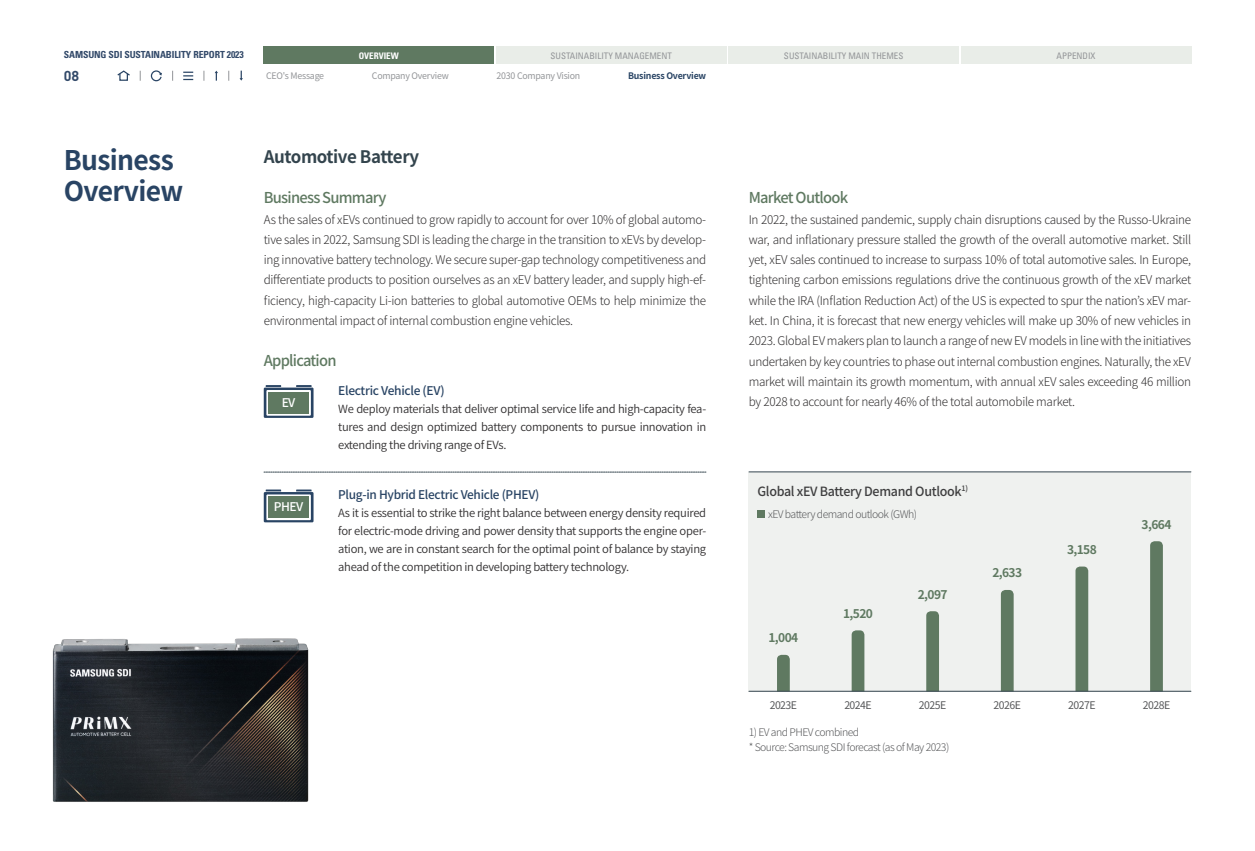
<style>
.page{position:relative;width:1255px;height:851px;background:#fff}
.page>*{position:absolute;margin:0;border:0;box-sizing:border-box;transform-origin:0 0}
.t1{font:700 27px/30px "Noto Sans CJ Kkr";letter-spacing:-.025em;color:#294464}
.t2{font:700 17.25px "Noto Sans CJ Kkr";letter-spacing:-.025em;color:#33444d}
.t3{font:500 15px "Noto Sans CJ Kkr";letter-spacing:-.05em;color:#5f7961}
.t4{font:700 14.25px "DIN Pro";color:#334a6a}
.t5{font:500 12.75px "Noto Sans CJ Kkr";letter-spacing:-.025em;color:#3e3e3f}
.t6{font:300 12px/20.2px "Noto Sans CJ Kkr";letter-spacing:-.025em;color:#312f30;text-align:justify}
.t7{font:500 12px "Noto Sans CJ Kkr";letter-spacing:-.025em;color:#294464}
.t8{font:700 12px "Noto Sans CJ Kkr";letter-spacing:-.05em;color:#5f7961}
.t9{font:500 12px "Noto Sans CJ Kkr";letter-spacing:-.05em;color:#fff}
.t10{font:600 11.25px/18px "Noto Sans CJ Kkr";letter-spacing:-.025em;color:#312f30;text-align:justify}
.t11{font:300 10.5px/15px "Noto Sans CJ Kkr";letter-spacing:-.05em;color:#57585a}
.t12{font:10.5px "Noto Sans CJ Kkr";letter-spacing:-.05em;color:#57585a}
.t13{font:700 condensed 9.75px "Univers LT Std";letter-spacing:-.01em;color:#334a6a}
.t14{font:condensed 9px "Univers LT Std";color:#939598}
.t15{font:9px "Noto Sans CJ Kkr";letter-spacing:-.025em;color:#939598}
.t16{font:700 9px "Noto Sans CJ Kkr";letter-spacing:-.025em;color:#294464}
.t17{font:700 condensed 9px "Univers LT Std";color:#fff}
</style>
<div class="page">
<div style="left:264px;top:47px;width:230px;height:17px;background:#5f7961"></div>
<div style="left:961px;top:47px;width:230px;height:17px;background:#e9ede8"></div>
<div style="left:496px;top:47px;width:230px;height:17px;background:#e9ede8"></div>
<div style="left:728px;top:47px;width:230px;height:17px;background:#e9ede8"></div>
<div style="left:119px;top:73px;width:9px;height:8px;border:1px solid #294464"></div>
<svg style="left:117px;top:70px;width:13px;height:7px"></svg>
<svg style="left:183px;top:72px;width:10px;height:8px"></svg>
<svg style="left:150px;top:70px;width:12px;height:12px"></svg>
<svg style="left:215px;top:71px;width:3px;height:10px"></svg>
<svg style="left:239px;top:71px;width:4px;height:10px"></svg>
<div style="left:748px;top:472px;width:443px;height:219px;background:#eff1ef"></div>
<svg style="left:264px;top:385px;width:49px;height:33px"></svg>
<svg style="left:264px;top:489px;width:49px;height:33px"></svg>
<hr style="left:749px;top:471px;width:441px;height:1px;background:#33444d">
<svg style="left:777px;top:654px;width:12px;height:37px"></svg>
<div style="left:757px;top:509px;width:8px;height:8px;background:#5f7961"></div>
<svg style="left:1000px;top:590px;width:13px;height:101px"></svg>
<svg style="left:851px;top:630px;width:13px;height:61px"></svg>
<svg style="left:1075px;top:566px;width:13px;height:125px"></svg>
<svg style="left:926px;top:611px;width:13px;height:80px"></svg>
<svg style="left:1150px;top:541px;width:12px;height:150px"></svg>
<hr style="left:749px;top:691px;width:441px;height:1px;background:#33444d">
<img style="left:52px;top:638px;width:257px;height:164px">
<svg style="left:264px;top:472px;width:442px;height:1px"></svg>
<p class="t13" style="left:64px;top:49px;width:181px">SAMSUNG SDI SUSTAINABILITY REPORT 2023</p>
<p class="t4" style="left:64px;top:66px;width:17px">08</p>
<p class="t17" style="left:359px;top:50px;width:42px">OVERVIEW</p>
<p class="t14" style="left:550px;top:50px;width:123px">SUSTAINABILITY MANAGEMENT</p>
<p class="t14" style="left:784px;top:50px;width:121px">SUSTAINABILITY MAIN THEMES</p>
<p class="t14" style="left:1056px;top:50px;width:41px">APPENDIX</p>
<p class="t15" style="left:266px;top:70px;width:60px">CEO's Message</p>
<p class="t15" style="left:372px;top:70px;width:78px">Company Overview</p>
<p class="t15" style="left:496px;top:70px;width:85px">2030 Company Vision</p>
<p class="t16" style="left:628px;top:70px;width:80px">Business Overview</p>
<h1 class="t1" style="left:64px;top:146px;width:121px">Business<br>Overview</h1>
<h2 class="t2" style="left:264px;top:147px;width:157px">Automotive Battery</h2>
<p class="t3" style="left:264px;top:189px;width:124px">Business Summary</p>
<p class="t6" style="left:264px;top:209px;width:444px">As the sales of xEVs continued to grow rapidly to account for over 10% of global automo&shy;tive sales in 2022, Samsung SDI is leading the charge in the transition to xEVs by develop&shy;ing innovative battery technology. We secure super-gap technology competitiveness and differentiate products to position ourselves as an xEV battery leader, and supply high-ef&shy;ficiency, high-capacity Li-ion batteries to global automotive OEMs to help minimize the environmental impact of internal combustion engine vehicles.</p>
<p class="t3" style="left:264px;top:351px;width:74px">Application</p>
<p class="t9" style="left:282px;top:396px;width:15px">EV</p>
<p class="t9" style="left:274px;top:500px;width:31px">PHEV</p>
<p class="t7" style="left:338px;top:383px;width:108px">Electric Vehicle (EV)</p>
<p class="t10" style="left:338px;top:399px;width:369px">We deploy materials that deliver optimal service life and high-capacity fea&shy;tures and design optimized battery components to pursue innovation in extending the driving range of EVs.</p>
<p class="t7" style="left:338px;top:487px;width:203px">Plug-in Hybrid Electric Vehicle (PHEV)</p>
<p class="t10" style="left:338px;top:504px;width:369px">As it is essential to strike the right balance between energy density required for electric-mode driving and power density that supports the engine oper&shy;ation, we are in constant search for the optimal point of balance by staying ahead of the competition in developing battery technology.</p>
<p class="t3" style="left:748px;top:189px;width:101px">Market Outlook</p>
<p class="t6" style="left:748px;top:209px;width:444px">In 2022, the sustained pandemic, supply chain disruptions caused by the Russo-Ukraine war, and inflationary pressure stalled the growth of the overall automotive market. Still yet, xEV sales continued to increase to surpass 10% of total automotive sales. In Europe, tightening carbon emissions regulations drive the continuous growth of the xEV market while the IRA (Inflation Reduction Act) of the US is expected to spur the nation’s xEV mar&shy;ket. In China, it is forecast that new energy vehicles will make up 30% of new vehicles in 2023. Global EV makers plan to launch a range of new EV models in line with the initiatives undertaken by key countries to phase out internal combustion engines. Naturally, the xEV market will maintain its growth momentum, with annual xEV sales exceeding 46 million by 2028 to account for nearly 46% of the total automobile market.</p>
<p class="t5" style="left:757px;top:483px;width:212px">Global xEV Battery Demand Outlook<sup>1)</sup></p>
<p class="t11" style="left:768px;top:506px;width:150px">xEV battery demand outlook (GWh)</p>
<p class="t8" style="left:768px;top:631px;width:31px">1,004</p>
<p class="t12" style="left:769px;top:699px;width:29px">2023E</p>
<p class="t8" style="left:843px;top:606px;width:31px">1,520</p>
<p class="t12" style="left:844px;top:699px;width:29px">2024E</p>
<p class="t8" style="left:917px;top:587px;width:31px">2,097</p>
<p class="t12" style="left:918px;top:699px;width:29px">2025E</p>
<p class="t11" style="left:748px;top:725px;width:202px">1) EV and PHEV combined<br>* Source: Samsung SDI forecast (as of May 2023)</p>
<p class="t8" style="left:992px;top:566px;width:31px">2,633</p>
<p class="t12" style="left:993px;top:699px;width:29px">2026E</p>
<p class="t8" style="left:1066px;top:542px;width:31px">3,158</p>
<p class="t8" style="left:1141px;top:517px;width:31px">3,664</p>
<p class="t12" style="left:1068px;top:699px;width:29px">2027E</p>
<p class="t12" style="left:1142px;top:699px;width:29px">2028E</p>
</div>
